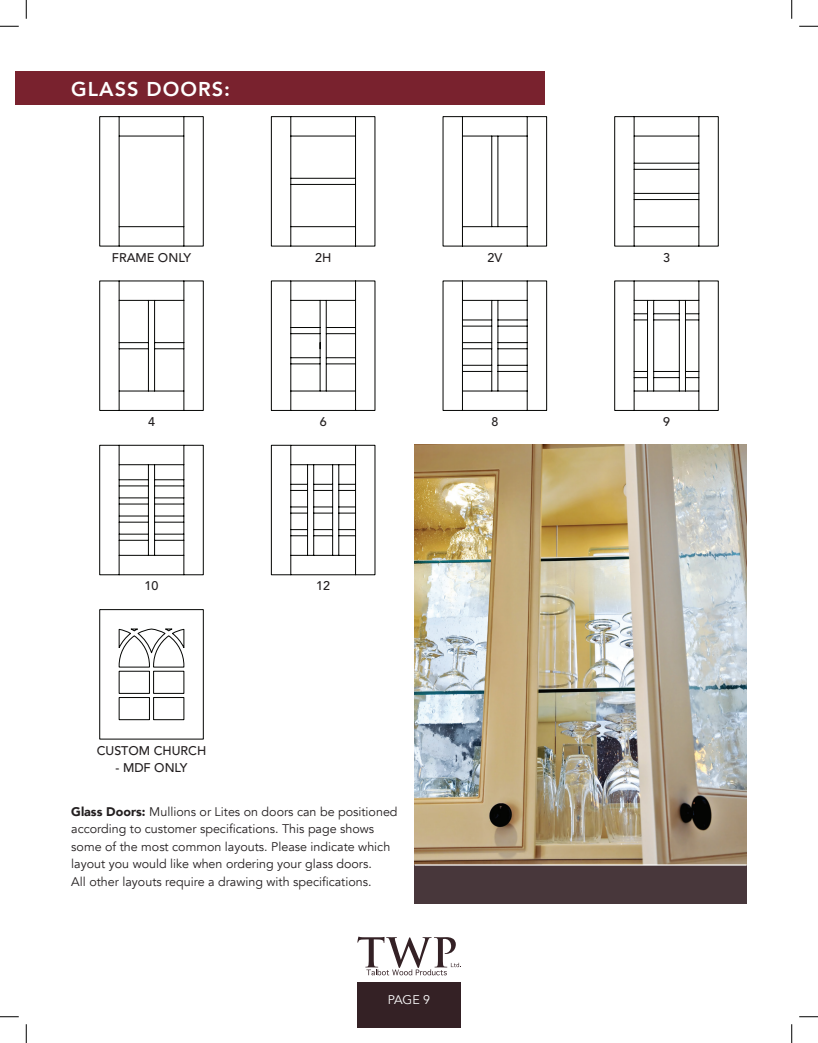
<style>
.page{position:relative;width:818px;height:1043px;background:#fff}
.page>*{position:absolute;margin:0;border:0;box-sizing:border-box;transform-origin:0 0}
.t1{font:800 20px "Avenir";letter-spacing:.05em;color:#fff}
.t2{font:12.5px/17.5px "Avenir";color:#231f20}
.t3{font:500 12.5px "Avenir LT Std";color:#231f20}
.t4{font:12.5px "Avenir";color:#fff}
.s1{font-weight:900}
</style>
<div class="page">
<img style="left:414px;top:444px;width:332px;height:420px">
<div style="left:15px;top:71px;width:529px;height:34px;background:#79222e"></div>
<div style="left:357px;top:982px;width:103px;height:46px;background:#342125"></div>
<svg style="left:357px;top:936px;width:104px;height:39px"></svg>
<svg style="left:99px;top:116px;width:105px;height:131px"></svg>
<svg style="left:271px;top:116px;width:104px;height:131px"></svg>
<svg style="left:442px;top:116px;width:105px;height:131px"></svg>
<svg style="left:614px;top:116px;width:105px;height:131px"></svg>
<svg style="left:99px;top:280px;width:105px;height:131px"></svg>
<svg style="left:271px;top:280px;width:104px;height:131px"></svg>
<svg style="left:442px;top:280px;width:105px;height:131px"></svg>
<svg style="left:614px;top:280px;width:105px;height:131px"></svg>
<svg style="left:99px;top:444px;width:105px;height:131px"></svg>
<svg style="left:271px;top:444px;width:104px;height:131px"></svg>
<div style="left:99px;top:609px;width:105px;height:130px;border:1px solid #040503"></div>
<svg style="left:118px;top:628px;width:67px;height:92px"></svg>
<div style="left:414px;top:865px;width:332px;height:38px;background:#48373b"></div>
<svg style="left:0;top:25px;width:19px;height:2px"></svg>
<svg style="left:799px;top:25px;width:19px;height:2px"></svg>
<svg style="left:0;top:1016px;width:19px;height:1px"></svg>
<svg style="left:799px;top:1016px;width:19px;height:1px"></svg>
<svg style="left:25px;top:0;width:2px;height:19px"></svg>
<svg style="left:25px;top:1024px;width:2px;height:18px"></svg>
<svg style="left:791px;top:0;width:1px;height:19px"></svg>
<svg style="left:791px;top:1024px;width:1px;height:18px"></svg>
<h1 class="t1" style="left:71px;top:73px;width:160px">GLASS DOORS:</h1>
<p class="t3" style="left:112px;top:250px;width:81px">FRAME ONLY</p>
<p class="t3" style="left:315px;top:250px;width:18px">2H</p>
<p class="t3" style="left:487px;top:250px;width:16px">2V</p>
<p class="t3" style="left:148px;top:414px;width:8px">4</p>
<p class="t3" style="left:144px;top:578px;width:15px">10</p>
<p class="t3" style="left:97px;top:743px;width:111px">CUSTOM CHURCH</p>
<p class="t3" style="left:116px;top:760px;width:73px">- MDF ONLY</p>
<p class="t3" style="left:319px;top:414px;width:8px">6</p>
<p class="t3" style="left:316px;top:578px;width:15px">12</p>
<p class="t2" style="left:71px;top:803px;width:328px"><span class="s1">Glass Doors:</span> Mullions or Lites on doors can be positioned according to customer specifications. This page shows some of the most common layouts. Please indicate which layout you would like when ordering your glass doors.<br>All other layouts require a drawing with specifications.</p>
<p class="t4" style="left:388px;top:992px;width:44px">PAGE 9</p>
<p class="t3" style="left:491px;top:414px;width:8px">8</p>
<p class="t3" style="left:663px;top:250px;width:8px">3</p>
<p class="t3" style="left:663px;top:414px;width:8px">9</p>
</div>
